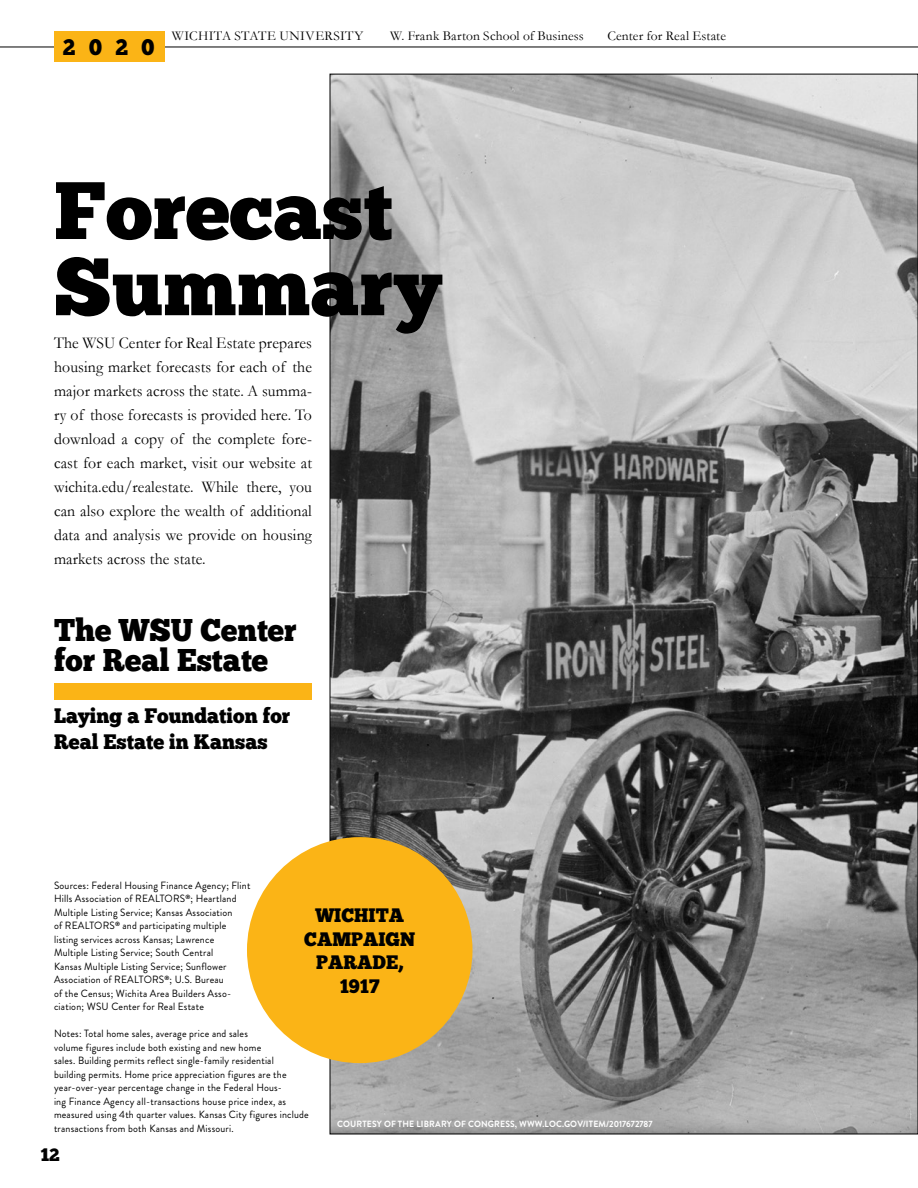
<style>
.page{position:relative;width:918px;height:1188px;background:#fff}
.page>*{position:absolute;margin:0;border:0;box-sizing:border-box;transform-origin:0 0}
.t1{font:81.3px/76.2px "Chunk Five";color:#000}
.t2{font:31.5px/30px "Chunk Five";color:#000;scale:.96 1}
.t3{font:22.5px "Chunk Five";color:#000;scale:.96 1}
.t4{font:21px/25.2px "Chunk Five";color:#000;scale:.96 1}
.t5{font:19.5px/23.4px "Chunk Five";color:#000;text-align:center;scale:.96 1}
.t6{font:18px "Chunk Five Ex";color:#000}
.t7{font:16.5px/24px "Garamond";letter-spacing:.01em;color:#000;text-align:justify;scale:.96 1}
.t8{font:13.5px "Garamond";letter-spacing:.015em;color:#000}
.t9{font:10.5px/13.5px "Brandon Grotesque";letter-spacing:.02em;color:#000;scale:.96 1}
.t10{font:700 9px "Brandon Grotesque";letter-spacing:.02em;color:#fff;scale:.96 1}
</style>
<div class="page">
<hr style="left:0;top:47px;width:918px;height:1px;background:#000">
<div style="left:54px;top:32px;width:110px;height:30px;background:#fbb416"></div>
<img style="left:332px;top:76px;width:584px;height:1056px">
<div style="left:54px;top:683px;width:258px;height:16px;background:#fbb416"></div>
<div style="left:247px;top:837px;width:225px;height:226px;background:#fbb416;border-radius:50%"></div>
<h3 class="t3" style="left:63px;top:34px;width:97px">2020</h3>
<p class="t8" style="left:172px;top:27px;width:193px">WICHITA STATE UNIVERSITY</p>
<p class="t8" style="left:390px;top:27px;width:195px">W. Frank Barton School of Business</p>
<p class="t8" style="left:607px;top:27px;width:120px">Center for Real Estate</p>
<h1 class="t1" style="left:54px;top:173px;width:389px">Forecast<br>Summary</h1>
<p class="t7" style="left:54px;top:330px;width:270px">The WSU Center for Real Estate prepares housing market forecasts for each of the major markets across the state. A summa&shy;ry of those forecasts is provided here. To download a copy of the complete fore&shy;cast for each market, visit our website at wichita.edu/realestate. While there, you can also explore the wealth of additional data and analysis we provide on housing markets across the state.</p>
<h2 class="t2" style="left:54px;top:615px;width:254px">The WSU Center for Real Estate</h2>
<h3 class="t4" style="left:54px;top:704px;width:248px">Laying a Foundation for<br>Real Estate in Kansas</h3>
<p class="t9" style="left:54px;top:879px;width:206px">Sources: Federal Housing Finance Agency; Flint Hills Association of REALTORS<sup>®</sup>; Heartland Multiple Listing Service; Kansas Association<br>of REALTORS<sup>®</sup> and participating multiple listing services across Kansas; Lawrence Multiple Listing Service; South Central<br>Kansas Multiple Listing Service; Sunflower Association of REALTORS<sup>®</sup>; U.S. Bureau<br>of the Census; Wichita Area Builders Asso&shy;ciation; WSU Center for Real Estate</p>
<p class="t9" style="left:54px;top:1027px;width:267px">Notes: Total home sales, average price and sales<br>volume figures include both existing and new home<br>sales. Building permits reflect single-family residential<br>building permits. Home price appreciation figures are the year-over-year percentage change in the Federal Hous-<br>ing Finance Agency all-transactions house price index, as measured using 4th quarter values. Kansas City figures include transactions from both Kansas and Missouri.</p>
<h3 class="t5" style="left:304px;top:904px;width:117px">WICHITA<br>CAMPAIGN<br>PARADE,<br>1917</h3>
<p class="t10" style="left:337px;top:1118px;width:330px">COURTESY OF THE LIBRARY OF CONGRESS, WWW.LOC.GOV/ITEM/2017672787</p>
<h3 class="t6" style="left:40px;top:1141px;width:21px">12</h3>
</div>
